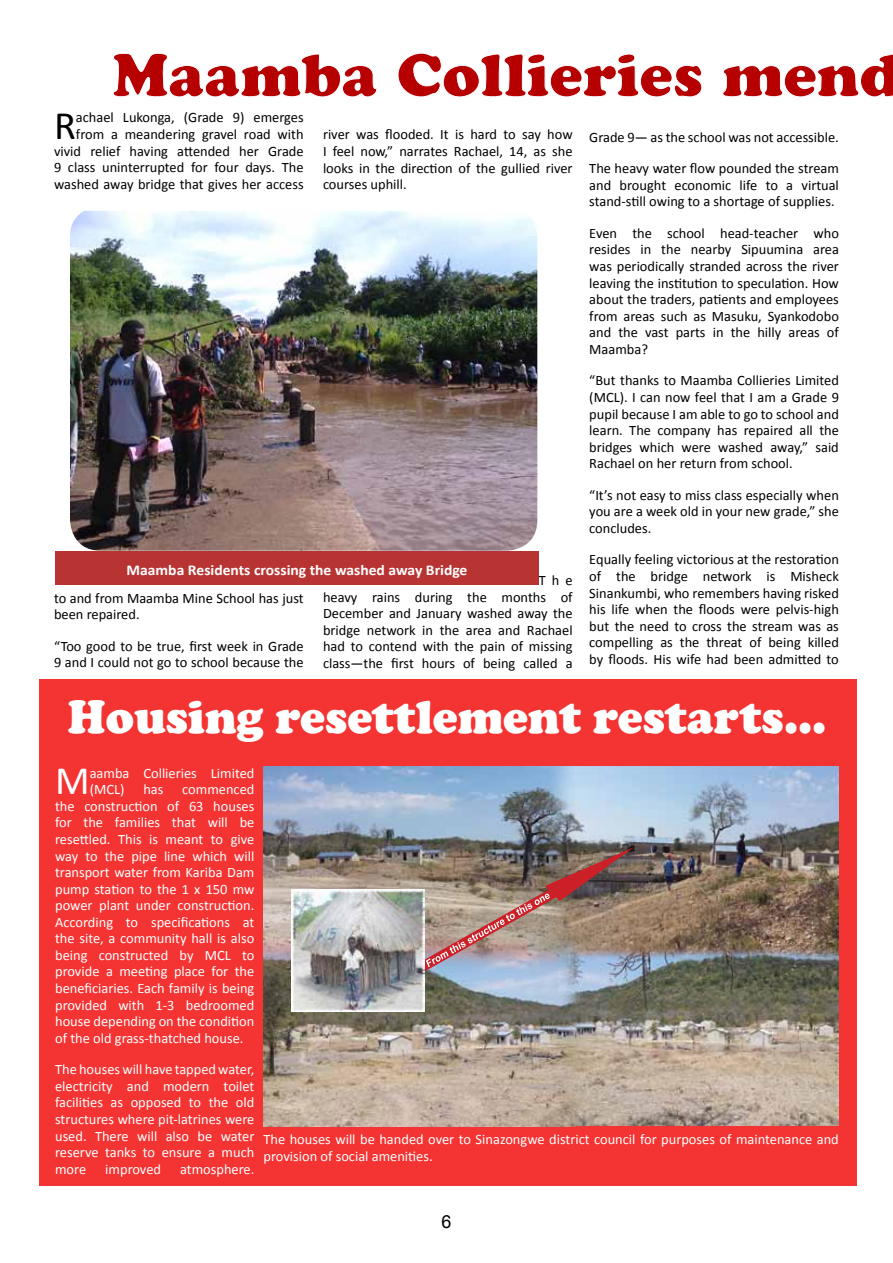
<style>
.page{position:relative;width:893px;height:1263px;background:#fff}
.page>*{position:absolute;margin:0;border:0;box-sizing:border-box;transform-origin:0 0}
.t1{font:60px "Cooper Black Std";color:#b60000}
.t2{font:900 48px "Cooper";color:#fff}
.t3{font:40.5px "Calibri";color:#000}
.t4{font:40.5px "Calibri";color:#fff}
.t5{font:18px "Arial";color:#000}
.t6{font:700 15px "Calibri";color:#fff;scale:1.04 1}
.t7{font:14.4px/16.5px "Calibri";color:#000;text-align:justify}
.t8{font:14.4px/16.5px "Calibri";color:#fff}
</style>
<div class="page">
<div style="left:39px;top:679px;width:818px;height:507px;background:#f43433"></div>
<img style="left:70px;top:211px;width:467px;height:340px">
<div style="left:55px;top:551px;width:484px;height:34px;background:#b83433"></div>
<img style="left:587px;top:967px;width:252px;height:158px">
<img style="left:574px;top:767px;width:265px;height:200px">
<img style="left:264px;top:967px;width:323px;height:160px">
<img style="left:264px;top:767px;width:310px;height:200px">
<img style="left:412px;top:847px;width:222px;height:127px">
<img style="left:292px;top:890px;width:132px;height:122px">
<h1 class="t1" style="left:112px;top:39px;width:790px">Maamba Collieries mend</h1>
<p class="t7" style="left:54px;top:109px;width:251px;text-align:right">achael Lukonga, (Grade 9) emerges from a meandering gravel road with vivid relief having attended her Grade 9 class uninterrupted for four days. The washed away bridge that gives her access</p>
<h3 class="t3" style="left:54px;top:100px;width:23px">R</h3>
<p class="t7" style="left:323px;top:126px;width:251px">river was flooded. It is hard to say how I feel now,” narrates Rachael, 14, as she looks in the direction of the gullied river courses uphill.</p>
<p class="t6" style="left:127px;top:560px;width:329px">Maamba Residents crossing the washed away Bridge</p>
<p class="t7" style="left:323px;top:571px;width:251px;text-indent:216px">The heavy rains during the months of December and January washed away the bridge network in the area and Rachael had to contend with the pain of missing class—the first hours of being called a</p>
<p class="t7" style="left:54px;top:589px;width:251px">to and from Maamba Mine School has just been repaired.</p>
<p class="t7" style="left:54px;top:637px;width:251px">“Too good to be true, first week in Grade<br>9 and I could not go to school because the</p>
<p class="t7" style="left:589px;top:120px;width:251px;line-height:31.5px">Grade 9— as the school was not accessible.<br>The heavy water flow pounded the stream</p>
<p class="t7" style="left:589px;top:176px;width:251px">and brought economic life to a virtual stand-still owing to a shortage of supplies.</p>
<p class="t7" style="left:589px;top:224px;width:251px">Even the school head-teacher who resides in the nearby Sipuumina area was periodically stranded across the river leaving the institution to speculation. How about the traders, patients and employees from areas such as Masuku, Syankodobo and the vast parts in the hilly areas of Maamba?</p>
<p class="t7" style="left:589px;top:372px;width:251px">“But thanks to Maamba Collieries Limited (MCL). I can now feel that I am a Grade 9 pupil because I am able to go to school and learn. The company has repaired all the bridges which were washed away,” said Rachael on her return from school.</p>
<p class="t7" style="left:589px;top:486px;width:251px">“It’s not easy to miss class especially when you are a week old in your new grade,” she concludes.</p>
<p class="t7" style="left:589px;top:551px;width:251px">Equally feeling victorious at the restoration of the bridge network is Misheck Sinankumbi, who remembers having risked his life when the floods were pelvis-high but the need to cross the stream was as compelling as the threat of being killed by floods. His wife had been admitted to</p>
<h2 class="t2" style="left:68px;top:688px;width:760px">Housing resettlement restarts...</h2>
<h3 class="t4" style="left:55px;top:756px;width:36px">M</h3>
<p class="t8" style="left:90px;top:764px;width:166px">aamba Collieries Limited (MCL)</p>
<p class="t8" style="left:143px;top:780px;width:22px">has</p>
<p class="t8" style="left:55px;top:780px;width:201px;text-align:justify;text-indent:127px">commenced the construction of 63 houses for the families that will be resettled. This is meant to give way to the pipe line which will transport water from Kariba Dam pump station to the 1 x 150 mw power plant under construction.<br>According to specifications at the site, a community hall is also being constructed by MCL to provide a meeting place for the beneficiaries. Each family is being provided with 1-3 bedroomed house depending on the condition of the old grass-thatched house.</p>
<p class="t8" style="left:55px;top:1060px;width:201px;text-align:justify">The houses will have tapped water, electricity and modern toilet facilities as opposed to the old structures where pit-latrines were used. There will also be water reserve tanks to ensure a much more</p>
<p class="t8" style="left:105px;top:1160px;width:57px">improved</p>
<p class="t8" style="left:180px;top:1160px;width:76px">atmosphere.</p>
<p class="t8" style="left:263px;top:1130px;width:577px">The houses will be handed over to Sinazongwe district council for purposes of maintenance and provision of social amenities.</p>
<p class="t5" style="left:441px;top:1209px;width:12px">6</p>
</div>
